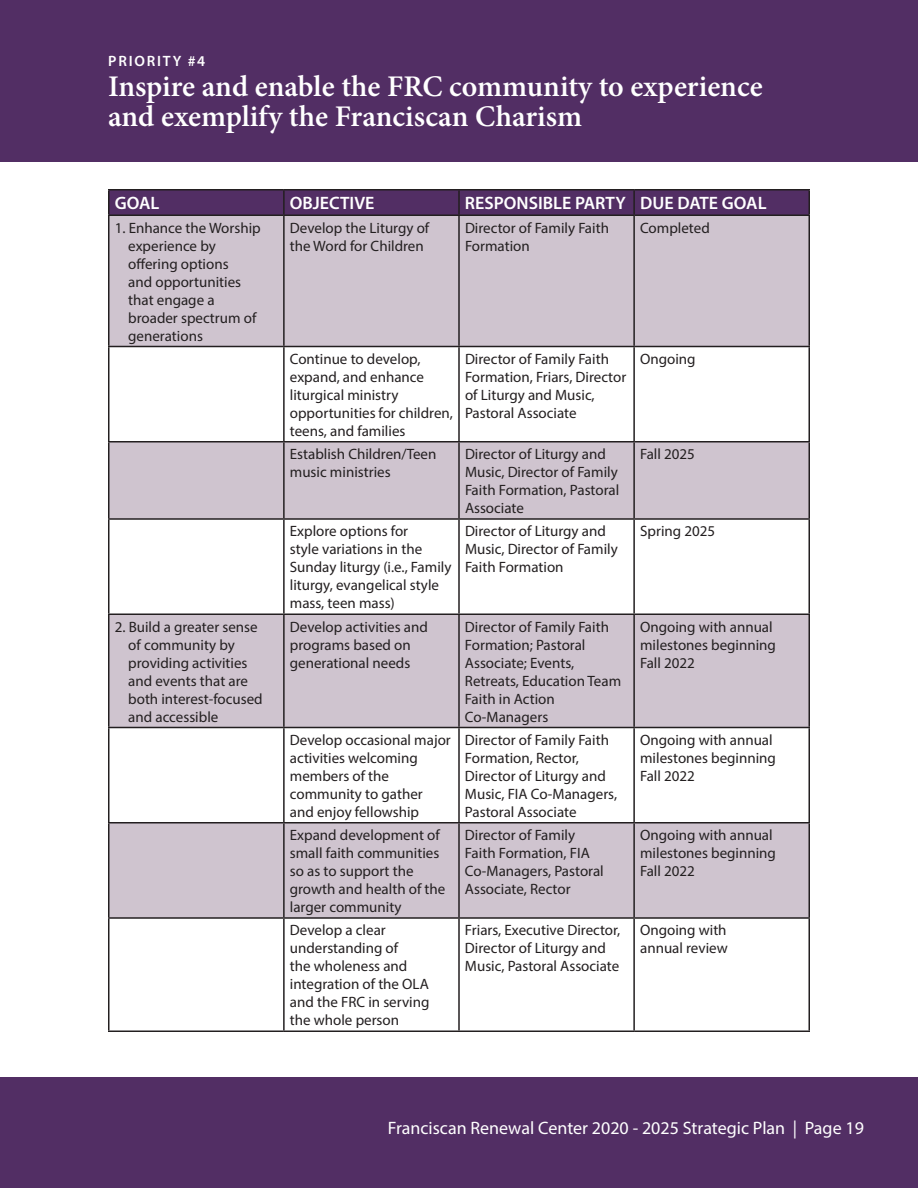
<style>
.page{position:relative;width:918px;height:1188px;background:#fff}
.page>*{position:absolute;margin:0;border:0;box-sizing:border-box;transform-origin:0 0}
.t1{font:600 30px/30px "Minion Pro";color:#fff}
.t2{font:18px "Myriad Pro";color:#fff}
.t3{font:600 18px "Myriad Pro";color:#fff}
.t4{font:15px/18px "Myriad Pro";color:#231f20}
.t5{font:600 15px "Myriad Pro";letter-spacing:.12em;color:#fff}
</style>
<div class="page">
<div style="left:0;top:0;width:918px;height:162px;background:#522e64"></div>
<div style="left:110px;top:190px;width:698px;height:24px;background:#522e64"></div>
<svg style="left:110px;top:216px;width:698px;height:701px;fill:#cfc4cf"></svg>
<hr style="left:108px;top:189px;width:176px;height:1px;background:#231f20">
<hr style="left:108px;top:190px;width:2px;height:24px;background:#231f20">
<hr style="left:284px;top:189px;width:175px;height:1px;background:#231f20">
<hr style="left:283px;top:190px;width:2px;height:24px;background:#231f20">
<hr style="left:459px;top:189px;width:175px;height:1px;background:#231f20">
<hr style="left:458px;top:190px;width:2px;height:24px;background:#231f20">
<hr style="left:634px;top:189px;width:176px;height:1px;background:#231f20">
<hr style="left:633px;top:190px;width:2px;height:24px;background:#231f20">
<hr style="left:808px;top:190px;width:2px;height:24px;background:#231f20">
<hr style="left:108px;top:214px;width:176px;height:2px;background:#231f20">
<hr style="left:108px;top:216px;width:2px;height:130px;background:#231f20">
<hr style="left:284px;top:214px;width:175px;height:2px;background:#231f20">
<hr style="left:283px;top:216px;width:2px;height:130px;background:#231f20">
<hr style="left:459px;top:214px;width:175px;height:2px;background:#231f20">
<hr style="left:458px;top:216px;width:2px;height:130px;background:#231f20">
<hr style="left:634px;top:214px;width:176px;height:2px;background:#231f20">
<hr style="left:633px;top:216px;width:2px;height:130px;background:#231f20">
<hr style="left:808px;top:216px;width:2px;height:130px;background:#231f20">
<hr style="left:108px;top:346px;width:176px;height:1px;background:#231f20">
<hr style="left:108px;top:347px;width:2px;height:94px;background:#231f20">
<hr style="left:284px;top:346px;width:175px;height:1px;background:#231f20">
<hr style="left:283px;top:347px;width:2px;height:94px;background:#231f20">
<hr style="left:459px;top:346px;width:175px;height:1px;background:#231f20">
<hr style="left:458px;top:347px;width:2px;height:94px;background:#231f20">
<hr style="left:634px;top:346px;width:176px;height:1px;background:#231f20">
<hr style="left:633px;top:347px;width:2px;height:94px;background:#231f20">
<hr style="left:808px;top:347px;width:2px;height:94px;background:#231f20">
<hr style="left:108px;top:441px;width:176px;height:1px;background:#231f20">
<hr style="left:108px;top:442px;width:2px;height:76px;background:#231f20">
<hr style="left:284px;top:441px;width:175px;height:1px;background:#231f20">
<hr style="left:283px;top:442px;width:2px;height:76px;background:#231f20">
<hr style="left:459px;top:441px;width:175px;height:1px;background:#231f20">
<hr style="left:458px;top:442px;width:2px;height:76px;background:#231f20">
<hr style="left:634px;top:441px;width:176px;height:1px;background:#231f20">
<hr style="left:633px;top:442px;width:2px;height:76px;background:#231f20">
<hr style="left:808px;top:442px;width:2px;height:76px;background:#231f20">
<hr style="left:108px;top:518px;width:176px;height:2px;background:#231f20">
<hr style="left:108px;top:520px;width:2px;height:94px;background:#231f20">
<hr style="left:284px;top:518px;width:175px;height:2px;background:#231f20">
<hr style="left:283px;top:520px;width:2px;height:94px;background:#231f20">
<hr style="left:459px;top:518px;width:175px;height:2px;background:#231f20">
<hr style="left:458px;top:520px;width:2px;height:94px;background:#231f20">
<hr style="left:634px;top:518px;width:176px;height:2px;background:#231f20">
<hr style="left:633px;top:520px;width:2px;height:94px;background:#231f20">
<hr style="left:808px;top:520px;width:2px;height:94px;background:#231f20">
<hr style="left:108px;top:614px;width:176px;height:1px;background:#231f20">
<hr style="left:108px;top:615px;width:2px;height:112px;background:#231f20">
<hr style="left:284px;top:614px;width:175px;height:1px;background:#231f20">
<hr style="left:283px;top:615px;width:2px;height:112px;background:#231f20">
<hr style="left:459px;top:614px;width:175px;height:1px;background:#231f20">
<hr style="left:458px;top:615px;width:2px;height:112px;background:#231f20">
<hr style="left:634px;top:614px;width:176px;height:1px;background:#231f20">
<hr style="left:633px;top:615px;width:2px;height:112px;background:#231f20">
<hr style="left:808px;top:615px;width:2px;height:112px;background:#231f20">
<hr style="left:108px;top:727px;width:176px;height:1px;background:#231f20">
<hr style="left:108px;top:728px;width:2px;height:94px;background:#231f20">
<hr style="left:284px;top:727px;width:175px;height:1px;background:#231f20">
<hr style="left:283px;top:728px;width:2px;height:94px;background:#231f20">
<hr style="left:459px;top:727px;width:175px;height:1px;background:#231f20">
<hr style="left:458px;top:728px;width:2px;height:94px;background:#231f20">
<hr style="left:634px;top:727px;width:176px;height:1px;background:#231f20">
<hr style="left:633px;top:728px;width:2px;height:94px;background:#231f20">
<hr style="left:808px;top:728px;width:2px;height:94px;background:#231f20">
<hr style="left:108px;top:822px;width:176px;height:2px;background:#231f20">
<hr style="left:108px;top:824px;width:2px;height:93px;background:#231f20">
<hr style="left:284px;top:822px;width:175px;height:2px;background:#231f20">
<hr style="left:283px;top:824px;width:2px;height:93px;background:#231f20">
<hr style="left:459px;top:822px;width:175px;height:2px;background:#231f20">
<hr style="left:458px;top:824px;width:2px;height:93px;background:#231f20">
<hr style="left:634px;top:822px;width:176px;height:2px;background:#231f20">
<hr style="left:633px;top:824px;width:2px;height:93px;background:#231f20">
<hr style="left:808px;top:824px;width:2px;height:93px;background:#231f20">
<hr style="left:108px;top:917px;width:176px;height:2px;background:#231f20">
<hr style="left:108px;top:919px;width:2px;height:111px;background:#231f20">
<hr style="left:284px;top:917px;width:175px;height:2px;background:#231f20">
<hr style="left:283px;top:919px;width:2px;height:111px;background:#231f20">
<hr style="left:459px;top:917px;width:175px;height:2px;background:#231f20">
<hr style="left:458px;top:919px;width:2px;height:111px;background:#231f20">
<hr style="left:634px;top:917px;width:176px;height:2px;background:#231f20">
<hr style="left:633px;top:919px;width:2px;height:111px;background:#231f20">
<hr style="left:808px;top:919px;width:2px;height:111px;background:#231f20">
<hr style="left:108px;top:1030px;width:176px;height:2px;background:#231f20">
<hr style="left:284px;top:1030px;width:175px;height:2px;background:#231f20">
<hr style="left:459px;top:1030px;width:175px;height:2px;background:#231f20">
<hr style="left:634px;top:1030px;width:176px;height:2px;background:#231f20">
<div style="left:0;top:1078px;width:918px;height:110px;background:#522e64"></div>
<p class="t5" style="left:108px;top:51px;width:98px">PRIORITY #4</p>
<h1 class="t1" style="left:108px;top:71px;width:656px">Inspire and enable the FRC community to experience and exemplify the Franciscan Charism</h1>
<p class="t3" style="left:115px;top:192px;width:46px">GOAL</p>
<p class="t3" style="left:290px;top:192px;width:86px">OBJECTIVE</p>
<p class="t3" style="left:465px;top:192px;width:303px">RESPONSIBLE PARTY DUE DATE GOAL</p>
<p class="t4" style="left:128px;top:218px;width:134px;text-indent:-14px">1. Enhance the Worship experience by offering options<br>and opportunities that engage a broader spectrum of generations</p>
<p class="t4" style="left:290px;top:218px;width:141px">Develop the Liturgy of the Word for Children</p>
<p class="t4" style="left:465px;top:218px;width:145px">Director of Family Faith<br>Formation</p>
<p class="t4" style="left:640px;top:218px;width:71px">Completed</p>
<p class="t4" style="left:290px;top:349px;width:165px">Continue to develop, expand, and enhance liturgical ministry opportunities for children, teens, and families</p>
<p class="t4" style="left:465px;top:349px;width:163px">Director of Family Faith<br>Formation, Friars, Director of Liturgy and Music,<br>Pastoral Associate</p>
<p class="t4" style="left:640px;top:349px;width:57px">Ongoing</p>
<p class="t4" style="left:290px;top:445px;width:148px">Establish Children/Teen music ministries</p>
<p class="t4" style="left:465px;top:445px;width:156px">Director of Liturgy and<br>Music, Director of Family<br>Faith Formation, Pastoral<br>Associate</p>
<p class="t4" style="left:640px;top:445px;width:56px">Fall 2025</p>
<p class="t4" style="left:290px;top:522px;width:163px">Explore options for<br>style variations in the<br>Sunday liturgy (i.e., Family liturgy, evangelical style mass, teen mass)</p>
<p class="t4" style="left:465px;top:522px;width:154px">Director of Liturgy and<br>Music, Director of Family<br>Faith Formation</p>
<p class="t4" style="left:640px;top:522px;width:77px">Spring 2025</p>
<p class="t4" style="left:128px;top:617px;width:136px;text-indent:-14px">2. Build a greater sense of community by providing activities and events that are both interest-focused and accessible</p>
<p class="t4" style="left:290px;top:617px;width:140px">Develop activities and programs based on generational needs</p>
<p class="t4" style="left:465px;top:617px;width:158px">Director of Family Faith<br>Formation; Pastoral<br>Associate; Events,<br>Retreats, Education Team<br>Faith in Action<br>Co-Managers</p>
<p class="t4" style="left:640px;top:617px;width:137px">Ongoing with annual milestones beginning<br>Fall 2022</p>
<p class="t4" style="left:290px;top:730px;width:162px">Develop occasional major activities welcoming members of the community to gather<br>and enjoy fellowship</p>
<p class="t4" style="left:465px;top:730px;width:154px">Director of Family Faith<br>Formation, Rector,<br>Director of Liturgy and<br>Music, FIA Co-Managers,<br>Pastoral Associate</p>
<p class="t4" style="left:640px;top:730px;width:137px">Ongoing with annual milestones beginning<br>Fall 2022</p>
<p class="t4" style="left:290px;top:826px;width:157px">Expand development of small faith communities so as to support the growth and health of the larger community</p>
<p class="t4" style="left:465px;top:826px;width:140px">Director of Family<br>Faith Formation, FIA<br>Co-Managers, Pastoral<br>Associate, Rector</p>
<p class="t4" style="left:640px;top:826px;width:137px">Ongoing with annual milestones beginning<br>Fall 2022</p>
<p class="t4" style="left:290px;top:921px;width:141px">Develop a clear understanding of<br>the wholeness and integration of the OLA and the FRC in serving the whole person</p>
<p class="t4" style="left:465px;top:921px;width:157px">Friars, Executive Director,<br>Director of Liturgy and<br>Music, Pastoral Associate</p>
<p class="t4" style="left:640px;top:921px;width:89px">Ongoing with annual review</p>
<p class="t2" style="left:388px;top:1117px;width:478px">Franciscan Renewal Center 2020 - 2025 Strategic Plan | Page 19</p>
</div>
